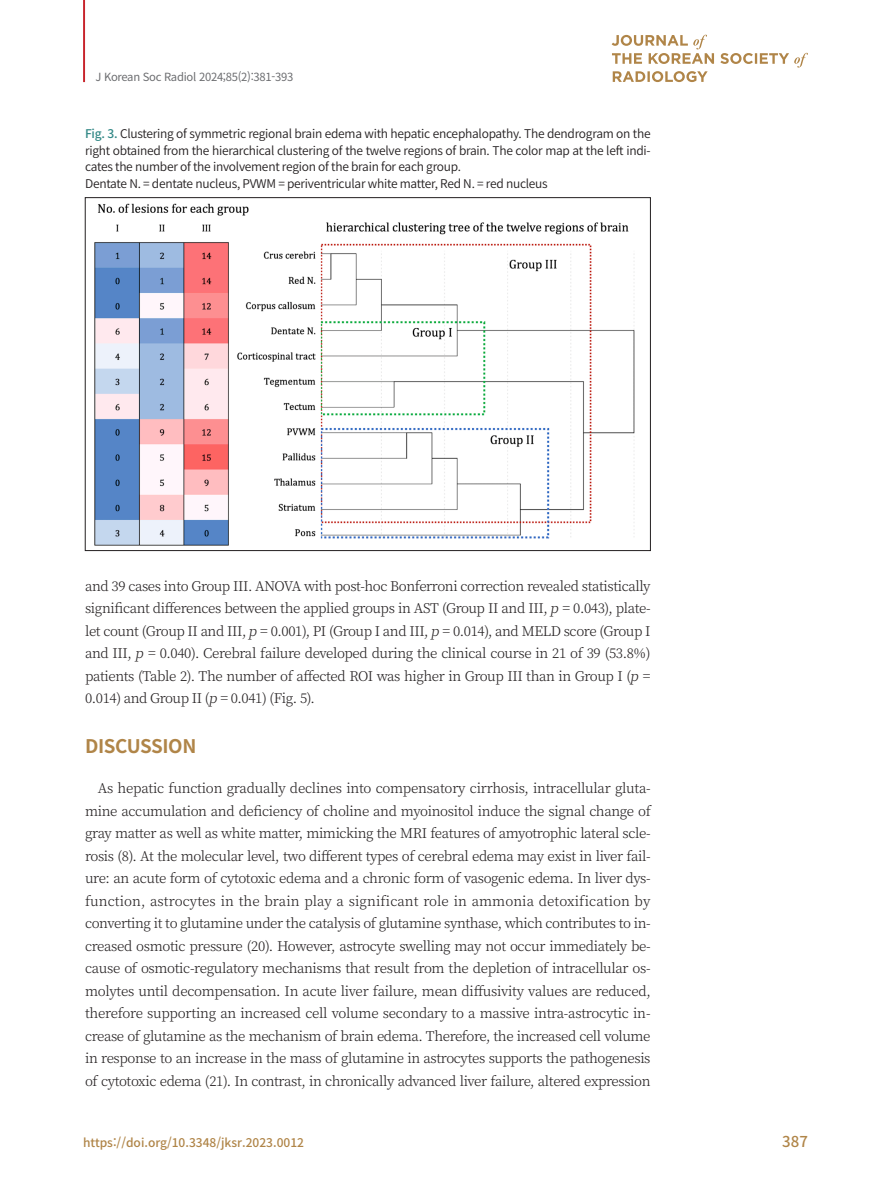
<style>
.page{position:relative;width:893px;height:1191px;background:#fff}
.page>*{position:absolute;margin:0;border:0;box-sizing:border-box;transform-origin:0 0}
.큰제목{font:700 18.75px "Noto Sans CJ Kkr";letter-spacing:-.02em;color:#b08548}
.t1{font:500 15px "Noto Sans CJ Kkr";color:#b08548}
.영문본문{font:300 13.5px/22.5px "Noto Serif CJ Kkr";letter-spacing:-.03em;color:#231f20;text-align:justify}
.그림제목{font:600 12px/16.5px "Noto Sans CJ Kkr";letter-spacing:-.02em;color:#231f20;text-align:justify}
.그림제목1{font:600 12px "Noto Sans CJ Kkr";letter-spacing:-.02em;color:#231f20}
.t2{font:500 12px "Noto Sans CJ Kkr";color:#b08548}
.t3{font:11.25px "Noto Sans CJ Kkr";letter-spacing:-.025em;color:#6c6d70}
.s1{font-weight:500;color:#328886}
.s2{font-style:italic}
</style>
<div class="page">
<hr style="left:83px;top:0;width:2px;height:82px;background:#c8242b">
<svg style="left:612px;top:35px;width:196px;height:47px"></svg>
<img style="left:94px;top:203px;width:541px;height:343px">
<p class="t3" style="left:96px;top:70px;width:199px">J Korean Soc Radiol 2024;85(2):381-393</p>
<p class="그림제목" style="left:85px;top:126px;width:567px"><span class="s1">Fig. 3.</span> Clustering of symmetric regional brain edema with hepatic encephalopathy. The dendrogram on the right obtained from the hierarchical clustering of the twelve regions of brain. The color map at the left indi&shy;cates the number of the involvement region of the brain for each group.</p>
<p class="그림제목1" style="left:85px;top:176px;width:464px">Dentate N. = dentate nucleus, PVWM = periventricular white matter, Red N. = red nucleus</p>
<p class="영문본문" style="left:85px;top:575px;width:567px">and 39 cases into Group III. ANOVA with post-hoc Bonferroni correction revealed statistically significant differences between the applied groups in AST (Group II and III, <span class="s2">p</span>= 0.043), plate&shy;let count (Group II and III, <span class="s2">p</span>= 0.001), PI (Group I and III, <span class="s2">p</span>= 0.014), and MELD score (Group I and III, <span class="s2">p</span>= 0.040). Cerebral failure developed during the clinical course in 21 of 39 (53.8%) patients (Table 2). The number of affected ROI was higher in Group III than in Group I (<span class="s2">p</span>= 0.014) and Group II (<span class="s2">p</span>= 0.041) (Fig. 5).</p>
<p class="큰제목" style="left:85px;top:735px;width:113px">DISCUSSION</p>
<p class="영문본문" style="left:85px;top:777px;width:567px;text-indent:13px">As hepatic function gradually declines into compensatory cirrhosis, intracellular gluta&shy;mine accumulation and deficiency of choline and myoinositol induce the signal change of gray matter as well as white matter, mimicking the MRI features of amyotrophic lateral scle&shy;rosis (8). At the molecular level, two different types of cerebral edema may exist in liver fail&shy;ure: an acute form of cytotoxic edema and a chronic form of vasogenic edema. In liver dys&shy;function, astrocytes in the brain play a significant role in ammonia detoxification by converting it to glutamine under the catalysis of glutamine synthase, which contributes to in&shy;creased osmotic pressure (20). However, astrocyte swelling may not occur immediately be&shy;cause of osmotic-regulatory mechanisms that result from the depletion of intracellular os&shy;molytes until decompensation. In acute liver failure, mean diffusivity values are reduced, therefore supporting an increased cell volume secondary to a massive intra-astrocytic in&shy;crease of glutamine as the mechanism of brain edema. Therefore, the increased cell volume in response to an increase in the mass of glutamine in astrocytes supports the pathogenesis of cytotoxic edema (21). In contrast, in chronically advanced liver failure, altered expression</p>
<p class="t2" style="left:83px;top:1135px;width:222px">https://doi.org/10.3348/jksr.2023.0012</p>
<p class="t1" style="left:782px;top:1132px;width:27px">387</p>
</div>
